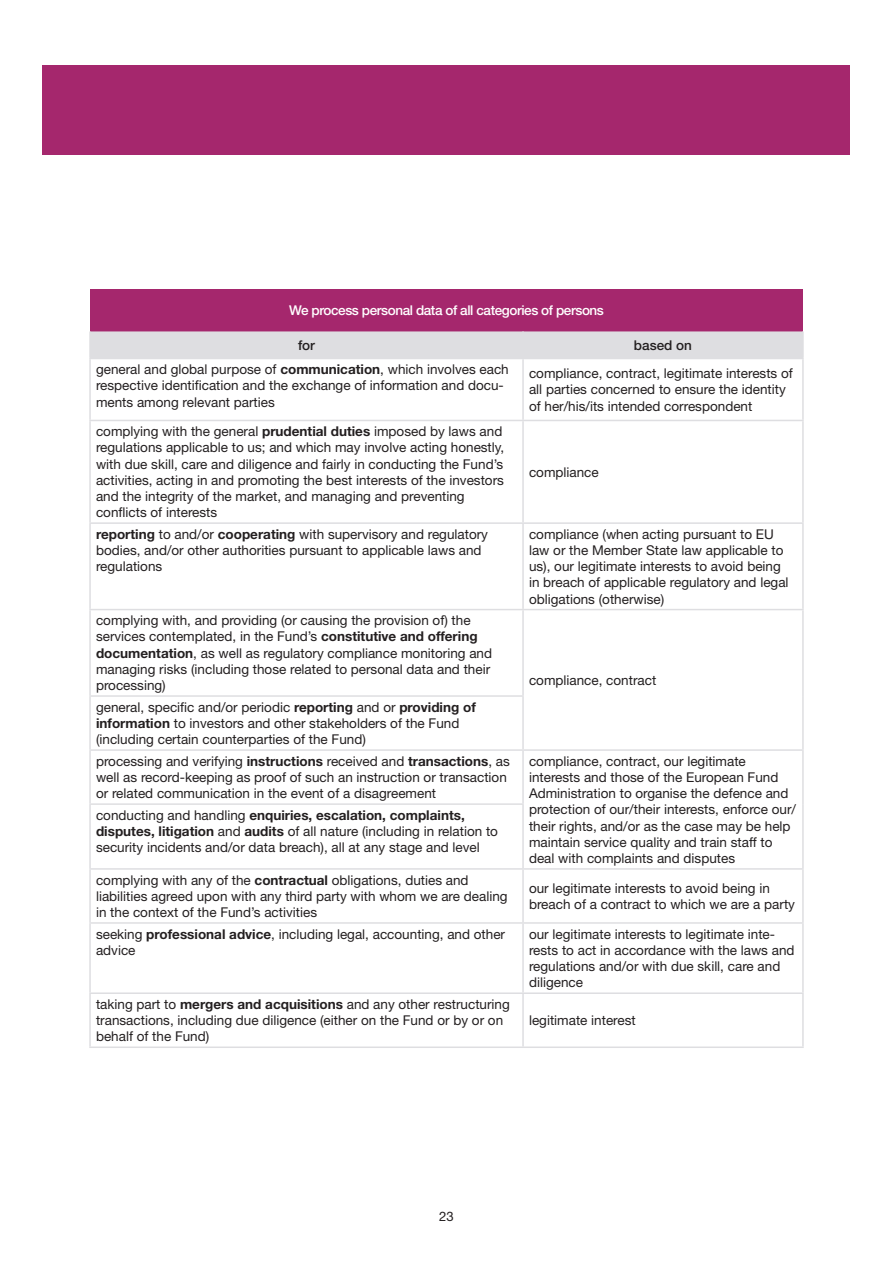
<style>
.page{position:relative;width:893px;height:1263px;background:#fff}
.page>*{position:absolute;margin:0;border:0;box-sizing:border-box;transform-origin:0 0}
.t1{font:13.5px/16.2px "Helvetica Neue LT Std";color:#231f20}
.t2{font:500 13.5px "Helvetica Neue LT Std";letter-spacing:-.03em;color:#fff}
.t3{font:500 13.5px "Helvetica Neue LT Std";color:#231f20}
.t4{font:13.05px "Helvetica Neue LT Std";color:#231f20}
.s1{font-weight:700}
</style>
<div class="page">
<div style="left:43px;top:65px;width:807px;height:89px;background:#a5276d"></div>
<div style="left:90px;top:289px;width:713px;height:42px;background:#a5276d"></div>
<div style="left:91px;top:331px;width:711px;height:27px;background:#dedee1"></div>
<hr style="left:89px;top:331px;width:2px;height:27px;background:#dedee1">
<hr style="left:522px;top:331px;width:2px;height:27px;background:#dedee1">
<hr style="left:802px;top:331px;width:2px;height:27px;background:#dedee1">
<hr style="left:89px;top:358px;width:434px;height:1px;background:#dedee1">
<hr style="left:89px;top:359px;width:2px;height:61px;background:#dedee1">
<hr style="left:523px;top:358px;width:281px;height:1px;background:#dedee1">
<hr style="left:522px;top:359px;width:2px;height:61px;background:#dedee1">
<hr style="left:802px;top:359px;width:2px;height:61px;background:#dedee1">
<hr style="left:89px;top:420px;width:434px;height:1px;background:#dedee1">
<hr style="left:89px;top:421px;width:2px;height:101px;background:#dedee1">
<hr style="left:523px;top:420px;width:281px;height:1px;background:#dedee1">
<hr style="left:522px;top:421px;width:2px;height:101px;background:#dedee1">
<hr style="left:802px;top:421px;width:2px;height:101px;background:#dedee1">
<hr style="left:89px;top:522px;width:434px;height:2px;background:#dedee1">
<hr style="left:89px;top:524px;width:2px;height:85px;background:#dedee1">
<hr style="left:523px;top:522px;width:281px;height:2px;background:#dedee1">
<hr style="left:522px;top:524px;width:2px;height:85px;background:#dedee1">
<hr style="left:802px;top:524px;width:2px;height:85px;background:#dedee1">
<hr style="left:89px;top:609px;width:434px;height:1px;background:#dedee1">
<hr style="left:89px;top:610px;width:2px;height:85px;background:#dedee1">
<hr style="left:523px;top:609px;width:281px;height:1px;background:#dedee1">
<hr style="left:522px;top:610px;width:2px;height:85px;background:#dedee1">
<hr style="left:802px;top:610px;width:2px;height:86px;background:#dedee1">
<hr style="left:89px;top:695px;width:435px;height:2px;background:#dedee1">
<hr style="left:89px;top:697px;width:2px;height:52px;background:#dedee1">
<hr style="left:522px;top:697px;width:2px;height:52px;background:#dedee1">
<hr style="left:802px;top:696px;width:2px;height:53px;background:#dedee1">
<hr style="left:89px;top:749px;width:434px;height:2px;background:#dedee1">
<hr style="left:89px;top:751px;width:2px;height:52px;background:#dedee1">
<hr style="left:523px;top:749px;width:281px;height:2px;background:#dedee1">
<hr style="left:522px;top:751px;width:2px;height:52px;background:#dedee1">
<hr style="left:802px;top:751px;width:2px;height:53px;background:#dedee1">
<hr style="left:89px;top:803px;width:435px;height:2px;background:#dedee1">
<hr style="left:89px;top:805px;width:2px;height:63px;background:#dedee1">
<hr style="left:522px;top:805px;width:2px;height:63px;background:#dedee1">
<hr style="left:802px;top:804px;width:2px;height:64px;background:#dedee1">
<hr style="left:89px;top:868px;width:434px;height:2px;background:#dedee1">
<hr style="left:89px;top:870px;width:2px;height:52px;background:#dedee1">
<hr style="left:523px;top:868px;width:281px;height:2px;background:#dedee1">
<hr style="left:522px;top:870px;width:2px;height:52px;background:#dedee1">
<hr style="left:802px;top:870px;width:2px;height:52px;background:#dedee1">
<hr style="left:89px;top:922px;width:434px;height:2px;background:#dedee1">
<hr style="left:89px;top:924px;width:2px;height:68px;background:#dedee1">
<hr style="left:523px;top:922px;width:281px;height:2px;background:#dedee1">
<hr style="left:522px;top:924px;width:2px;height:68px;background:#dedee1">
<hr style="left:802px;top:924px;width:2px;height:68px;background:#dedee1">
<hr style="left:89px;top:992px;width:434px;height:2px;background:#dedee1">
<hr style="left:89px;top:994px;width:2px;height:52px;background:#dedee1">
<hr style="left:523px;top:992px;width:281px;height:2px;background:#dedee1">
<hr style="left:522px;top:994px;width:2px;height:52px;background:#dedee1">
<hr style="left:802px;top:994px;width:2px;height:52px;background:#dedee1">
<hr style="left:89px;top:1046px;width:434px;height:2px;background:#dedee1">
<hr style="left:523px;top:1046px;width:281px;height:2px;background:#dedee1">
<p class="t2" style="left:289px;top:302px;width:316px">We process personal data of all categories of persons</p>
<p class="t3" style="left:298px;top:337px;width:19px">for</p>
<p class="t3" style="left:634px;top:337px;width:60px">based on</p>
<p class="t1" style="left:96px;top:361px;width:414px">general and global purpose of <span class="s1">communication</span>, which involves each respective identification and the exchange of information and docu&shy;ments among relevant parties</p>
<p class="t1" style="left:529px;top:365px;width:265px">compliance, contract, legitimate interests of all parties concerned to ensure the identity of her/his/its intended correspondent</p>
<p class="t1" style="left:96px;top:423px;width:410px">complying with the general <span class="s1">prudential duties</span> imposed by laws and regulations applicable to us; and which may involve acting honestly, with due skill, care and diligence and fairly in conducting the Fund’s activities, acting in and promoting the best interests of the investors and the integrity of the market, and managing and preventing conflicts of interests</p>
<p class="t1" style="left:529px;top:463px;width:71px">compliance</p>
<p class="t1" style="left:96px;top:526px;width:393px"><span class="s1">reporting</span> to and/or <span class="s1">cooperating</span> with supervisory and regulatory bodies, and/or other authorities pursuant to applicable laws and regulations</p>
<p class="t1" style="left:529px;top:526px;width:261px">compliance (when acting pursuant to EU law or the Member State law applicable to us), our legitimate interests to avoid being in breach of applicable regulatory and legal obligations (otherwise)</p>
<p class="t1" style="left:96px;top:612px;width:398px">complying with, and providing (or causing the provision of) the services contemplated, in the Fund’s <span class="s1">constitutive and offering documentation</span>, as well as regulatory compliance monitoring and managing risks (including those related to personal data and their processing)</p>
<p class="t1" style="left:529px;top:671px;width:129px">compliance, contract</p>
<p class="t1" style="left:96px;top:698px;width:381px">general, specific and/or periodic <span class="s1">reporting</span> and or <span class="s1">providing of information</span> to investors and other stakeholders of the Fund (including certain counterparties of the Fund)</p>
<p class="t1" style="left:96px;top:753px;width:415px">processing and verifying <span class="s1">instructions</span> received and <span class="s1">transactions</span>, as well as record-keeping as proof of such an instruction or transaction or related communication in the event of a disagreement</p>
<p class="t1" style="left:529px;top:753px;width:269px">compliance, contract, our legitimate interests and those of the European Fund Administration to organise the defence and protection of our/their interests, enforce our/ their rights, and/or as the case may be help maintain service quality and train staff to deal with complaints and disputes</p>
<p class="t1" style="left:96px;top:807px;width:403px">conducting and handling <span class="s1">enquiries, escalation, complaints, disputes, litigation</span> and <span class="s1">audits</span> of all nature (including in relation to security incidents and/or data breach), all at any stage and level</p>
<p class="t1" style="left:96px;top:871px;width:413px">complying with any of the <span class="s1">contractual</span> obligations, duties and liabilities agreed upon with any third party with whom we are dealing in the context of the Fund’s activities</p>
<p class="t1" style="left:529px;top:879px;width:268px">our legitimate interests to avoid being in breach of a contract to which we are a party</p>
<p class="t1" style="left:96px;top:925px;width:411px">seeking <span class="s1">professional advice</span>, including legal, accounting, and other advice</p>
<p class="t1" style="left:529px;top:925px;width:267px">our legitimate interests to legitimate inte&shy;rests to act in accordance with the laws and regulations and/or with due skill, care and diligence</p>
<p class="t1" style="left:96px;top:996px;width:415px">taking part to <span class="s1">mergers and acquisitions</span> and any other restructuring transactions, including due diligence (either on the Fund or by or on behalf of the Fund)</p>
<p class="t1" style="left:529px;top:1012px;width:108px">legitimate interest</p>
<p class="t4" style="left:439px;top:1208px;width:16px">23</p>
</div>
